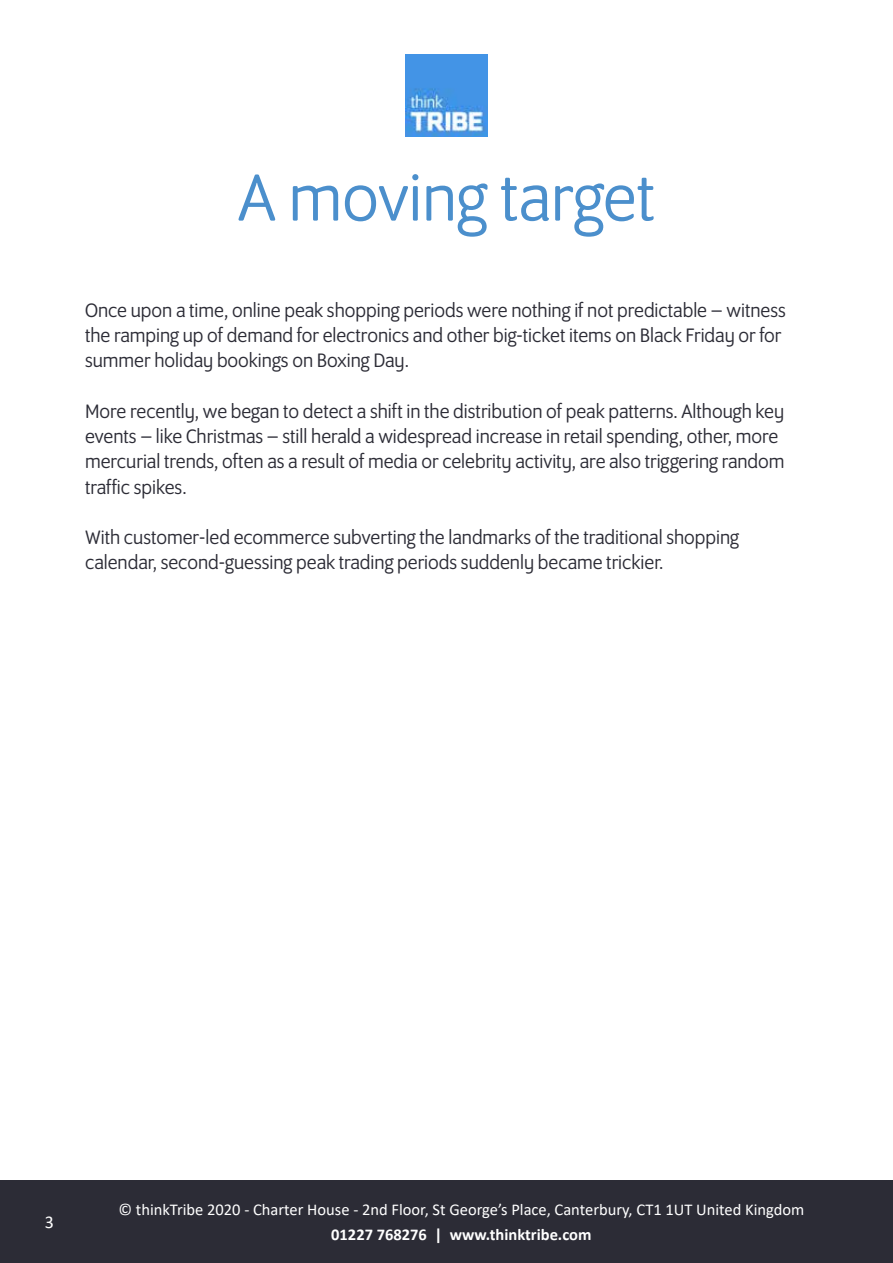
<style>
.page{position:relative;width:893px;height:1263px;background:#fff}
.page>*{position:absolute;margin:0;border:0;box-sizing:border-box;transform-origin:0 0}
.t1{font:72px "Program OT";color:#4b8fcc}
.t2{font:21px/25.2px "Program OT";color:#2c2c36}
.t3{font:18px "Calibri";color:#fff}
.t4{font:16.5px "Calibri";color:#fff}
.t5{font:700 16.5px "Calibri";color:#fff}
</style>
<div class="page">
<div style="left:0;top:1180px;width:893px;height:83px;background:#2c2c36"></div>
<img style="left:405px;top:54px;width:83px;height:82px">
<h1 class="t1" style="left:238px;top:157px;width:419px">A moving target</h1>
<p class="t2" style="left:85px;top:298px;width:702px">Once upon a time, online peak shopping periods were nothing if not predictable – witness the ramping up of demand for electronics and other big-ticket items on Black Friday or for summer holiday bookings on Boxing Day.</p>
<p class="t2" style="left:85px;top:398px;width:701px">More recently, we began to detect a shift in the distribution of peak patterns. Although key events – like Christmas – still herald a widespread increase in retail spending, other, more mercurial trends, often as a result of media or celebrity activity, are also triggering random traffic spikes.</p>
<p class="t2" style="left:85px;top:524px;width:656px">With customer-led ecommerce subverting the landmarks of the traditional shopping calendar, second-guessing peak trading periods suddenly became trickier.</p>
<p class="t3" style="left:45px;top:1210px;width:11px">3</p>
<p class="t4" style="left:118px;top:1198px;width:687px">© thinkTribe 2020 - Charter House - 2nd Floor, St George’s Place, Canterbury, CT1 1UT United Kingdom</p>
<p class="t5" style="left:331px;top:1222px;width:262px">01227 768276 | www.thinktribe.com</p>
</div>
